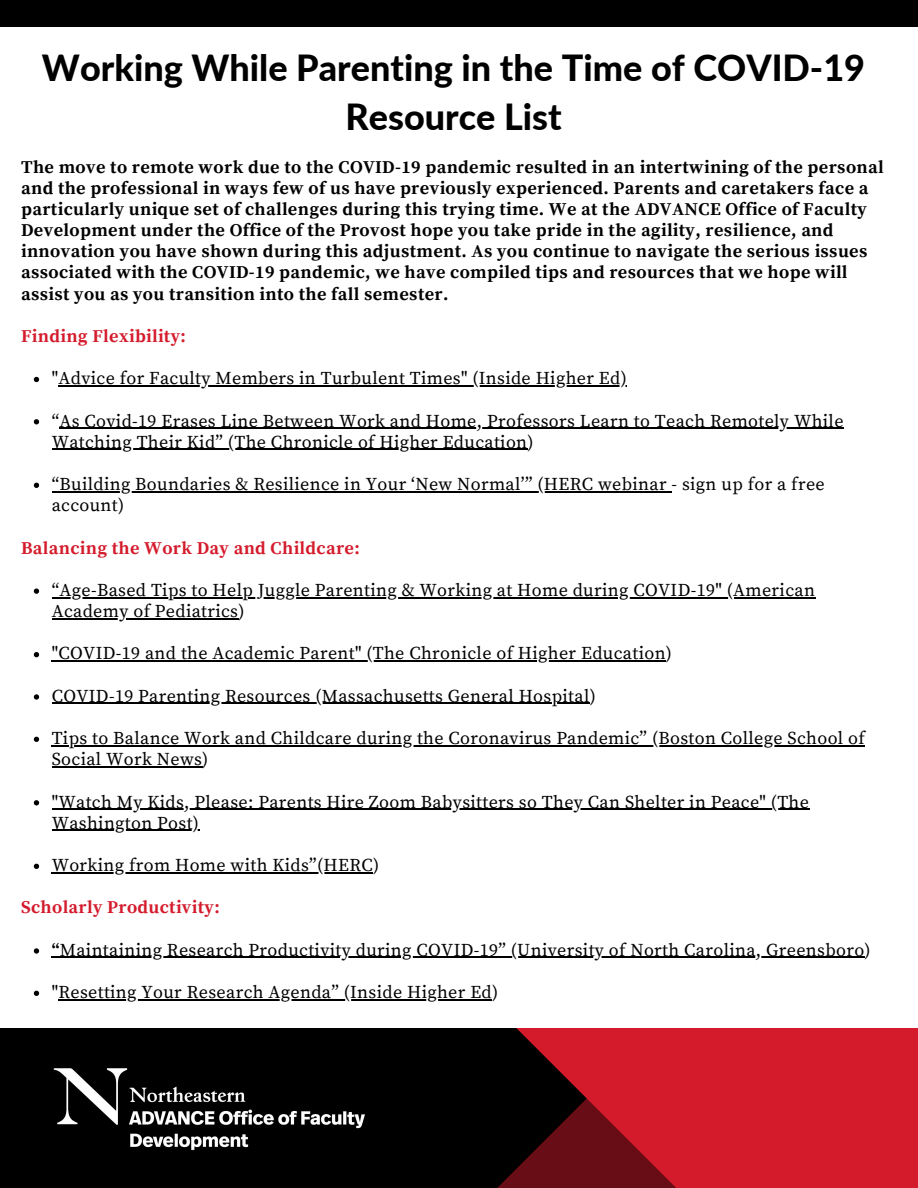
<style>
.page{position:relative;width:918px;height:1188px;background:#000}
.page>*{position:absolute;margin:0;border:0;box-sizing:border-box;transform-origin:0 0}
.t1{font:800 36px/49.5px "Lato";color:#000;text-align:center}
.t2{font:18px/21.1px "Source Serif Pro";letter-spacing:.02em;color:#000}
.t3{font:700 18px/21.1px "Source Serif Pro";letter-spacing:.02em;color:#000}
.t4{font:700 18px "Source Serif Pro";letter-spacing:.02em;color:#d41b2c}
.s1{font-weight:700}
</style>
<div class="page">
<svg style="left:497px;top:1028px;width:421px;height:160px;background:#ae1624"></svg>
<div style="left:0;top:28px;width:918px;height:1000px;background:#fff"></div>
<svg style="left:34px;top:377px;width:5px;height:5px"></svg>
<hr style="left:58px;top:385px;width:569px;height:1px;background:#000">
<svg style="left:34px;top:419px;width:5px;height:5px"></svg>
<hr style="left:60px;top:428px;width:784px;height:1px;background:#000">
<hr style="left:52px;top:449px;width:476px;height:1px;background:#000">
<svg style="left:34px;top:483px;width:5px;height:5px"></svg>
<hr style="left:52px;top:491px;width:620px;height:1px;background:#000">
<svg style="left:34px;top:589px;width:5px;height:5px"></svg>
<hr style="left:52px;top:597px;width:763px;height:1px;background:#000">
<hr style="left:52px;top:618px;width:186px;height:1px;background:#000">
<svg style="left:34px;top:652px;width:5px;height:5px"></svg>
<hr style="left:52px;top:660px;width:614px;height:2px;background:#000">
<svg style="left:34px;top:694px;width:5px;height:6px"></svg>
<hr style="left:52px;top:703px;width:538px;height:1px;background:#000">
<svg style="left:34px;top:737px;width:5px;height:5px"></svg>
<hr style="left:52px;top:745px;width:813px;height:1px;background:#000">
<hr style="left:52px;top:766px;width:150px;height:1px;background:#000">
<svg style="left:34px;top:800px;width:5px;height:5px"></svg>
<hr style="left:52px;top:809px;width:757px;height:1px;background:#000">
<hr style="left:52px;top:830px;width:147px;height:1px;background:#000">
<svg style="left:34px;top:864px;width:5px;height:5px"></svg>
<hr style="left:52px;top:872px;width:321px;height:1px;background:#000">
<svg style="left:34px;top:948px;width:5px;height:6px"></svg>
<hr style="left:60px;top:957px;width:805px;height:1px;background:#000">
<hr style="left:58px;top:999px;width:434px;height:1px;background:#000">
<img style="left:33px;top:990px;width:453px;height:160px">
<h1 class="t1" style="left:42px;top:42px;width:825px">Working While Parenting in the Time of COVID-19<br>Resource List</h1>
<p class="t3" style="left:21px;top:157px;width:864px">The move to remote work due to the COVID-19 pandemic resulted in an intertwining of the personal and the professional in ways few of us have previously experienced. Parents and caretakers face a particularly unique set of challenges during this trying time. We at the ADVANCE Office of Faculty Development under the Office of the Provost hope you take pride in the agility, resilience, and innovation you have shown during this adjustment. As you continue to navigate the serious issues associated with the COVID-19 pandemic, we have compiled tips and resources that we hope will assist you as you transition into the fall semester.</p>
<p class="t4" style="left:21px;top:325px;width:166px">Finding Flexibility:</p>
<p class="t2" style="left:52px;top:368px;width:577px">"Advice for Faculty Members in Turbulent Times" (Inside Higher Ed)</p>
<p class="t2" style="left:52px;top:411px;width:793px">“As Covid-19 Erases Line Between Work and Home, Professors Learn to Teach Remotely While<br>Watching Their Kid” (The Chronicle of Higher Education)</p>
<p class="t2" style="left:52px;top:474px;width:775px">“Building Boundaries &amp; Resilience in Your ‘New Normal’” (HERC webinar - sign up for a free account)</p>
<p class="t4" style="left:21px;top:537px;width:340px">Balancing the Work Day and Childcare:</p>
<p class="t2" style="left:52px;top:580px;width:765px">“Age-Based Tips to Help Juggle Parenting &amp; Working at Home during COVID-19" (American<br>Academy of Pediatrics)</p>
<p class="t2" style="left:52px;top:644px;width:622px">"COVID-19 and the Academic Parent" (The Chronicle of Higher Education)</p>
<p class="t2" style="left:52px;top:686px;width:546px">COVID-19 Parenting Resources (Massachusetts General Hospital)</p>
<p class="t2" style="left:52px;top:728px;width:815px">Tips to Balance Work and Childcare during the Coronavirus Pandemic” (Boston College School of<br>Social Work News)</p>
<p class="t2" style="left:52px;top:792px;width:759px">"Watch My Kids, Please: Parents Hire Zoom Babysitters so They Can Shelter in Peace" (The<br>Washington Post)</p>
<p class="t2" style="left:52px;top:855px;width:329px">Working from Home with Kids”(HERC)</p>
<p class="t4" style="left:21px;top:897px;width:200px">Scholarly Productivity:</p>
<p class="t2" style="left:52px;top:940px;width:820px"><span class="s1">“</span>Maintaining Research Productivity during COVID-19” (University of North Carolina, Greensboro)</p>
<p class="t2" style="left:52px;top:982px;width:448px">"Resetting Your Research Agenda” (Inside Higher Ed)</p>
</div>
